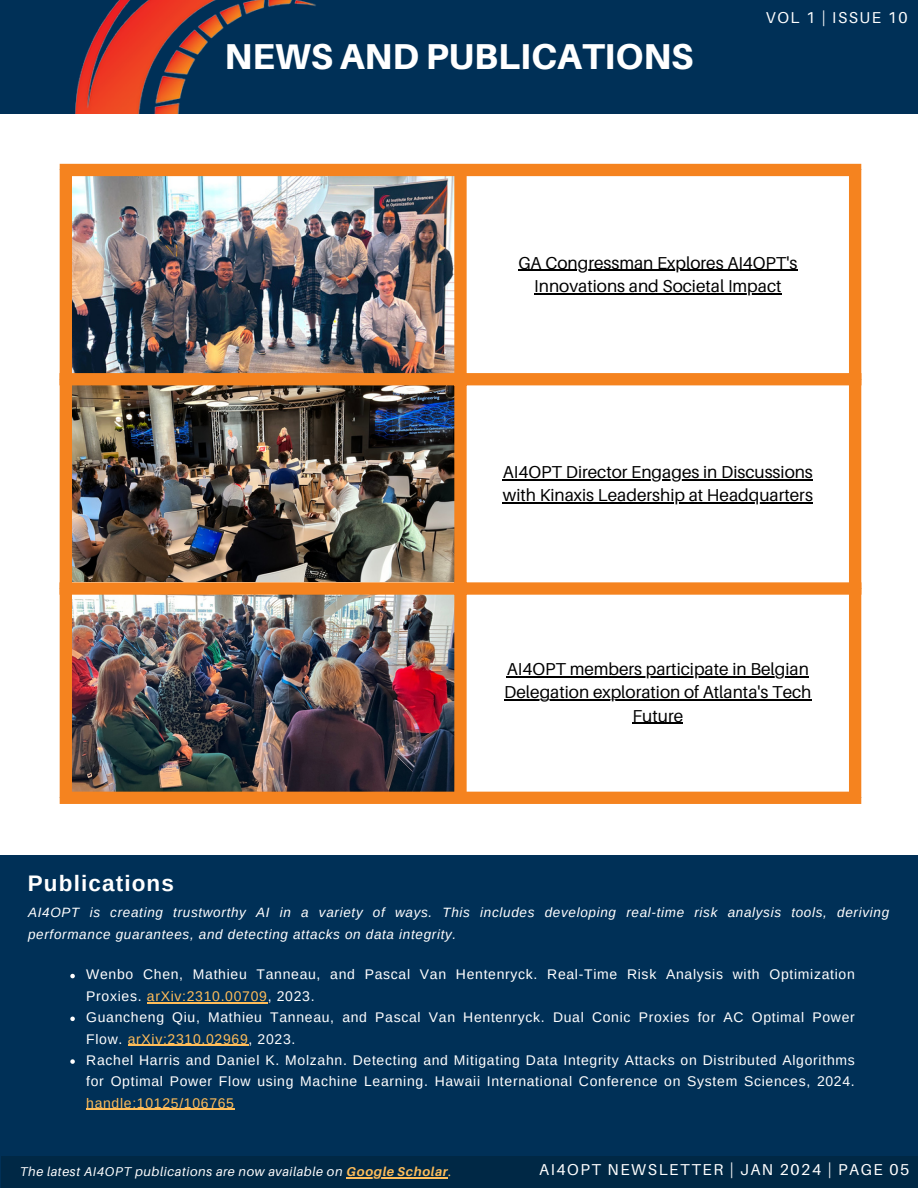
<style>
.page{position:relative;width:918px;height:1188px;background:#fff}
.page>*{position:absolute;margin:0;border:0;box-sizing:border-box;transform-origin:0 0}
.t1{font:800 36px "Aileron";color:#fff}
.t2{font:700 22.5px "Arimo";letter-spacing:.05em;color:#fff}
.t3{font:17.25px/23.4px "Aileron";color:#000;text-align:center}
.t4{font:15.75px "Aileron";letter-spacing:.1em;color:#fff}
.t5{font:13.95px/21.3px "Arimo";letter-spacing:.05em;color:#fff}
.t6{font:italic 13.5px/21.3px "Arimo";letter-spacing:.05em;color:#fff}
.t7{font:italic 12.75px "Aileron";letter-spacing:.05em;color:#fff}
.s1{color:#ffbd59}
.s2{font-weight:700;color:#ffbd59}
.s3{font-style:normal;color:#ffbd59}
</style>
<div class="page">
<div style="left:0;top:0;width:918px;height:113px;background:#003057"></div>
<img style="left:53px;top:0;width:370px;height:114px">
<div style="left:0;top:856px;width:918px;height:332px;background:#003057"></div>
<div style="left:1px;top:1157px;width:917px;height:31px;background:#002845"></div>
<img style="left:72px;top:176px;width:382px;height:197px">
<img style="left:72px;top:385px;width:382px;height:197px">
<img style="left:72px;top:595px;width:382px;height:197px">
<hr style="left:518px;top:270px;width:279px;height:1px;background:#000">
<hr style="left:534px;top:293px;width:248px;height:1px;background:#000">
<hr style="left:503px;top:479px;width:310px;height:1px;background:#000">
<hr style="left:503px;top:503px;width:310px;height:1px;background:#000">
<hr style="left:507px;top:676px;width:302px;height:1px;background:#000">
<hr style="left:504px;top:699px;width:308px;height:2px;background:#000">
<hr style="left:633px;top:723px;width:50px;height:1px;background:#000">
<div style="left:60px;top:176px;width:12px;height:616px;background:#f5831f"></div>
<div style="left:454px;top:176px;width:13px;height:616px;background:#f5831f"></div>
<div style="left:849px;top:176px;width:12px;height:616px;background:#f5831f"></div>
<div style="left:60px;top:164px;width:801px;height:12px;background:#f5831f"></div>
<div style="left:60px;top:373px;width:801px;height:12px;background:#f5831f"></div>
<div style="left:60px;top:582px;width:801px;height:13px;background:#f5831f"></div>
<div style="left:60px;top:792px;width:801px;height:12px;background:#f5831f"></div>
<svg style="left:70px;top:974px;width:5px;height:4px"></svg>
<hr style="left:147px;top:1002px;width:121px;height:1px;background:#ffbd59">
<svg style="left:70px;top:1017px;width:5px;height:4px"></svg>
<hr style="left:128px;top:1045px;width:120px;height:1px;background:#ffbd59">
<svg style="left:70px;top:1059px;width:5px;height:5px"></svg>
<hr style="left:86px;top:1109px;width:149px;height:1px;background:#ffbd59">
<hr style="left:346px;top:1177px;width:102px;height:1px;background:#ffbd59">
<p class="t1" style="left:225px;top:34px;width:470px">NEWS AND PUBLICATIONS</p>
<p class="t4" style="left:766px;top:7px;width:143px">VOL 1 | ISSUE 10</p>
<p class="t3" style="left:518px;top:251px;width:281px">GA Congressman Explores AI4OPT's<br>Innovations and Societal Impact</p>
<p class="t3" style="left:503px;top:460px;width:312px;text-align:left">AI4OPT Director Engages in Discussions with Kinaxis Leadership at Headquarters</p>
<p class="t3" style="left:504px;top:657px;width:309px">AI4OPT members participate in Belgian<br>Delegation exploration of Atlanta's Tech<br>Future</p>
<p class="t2" style="left:28px;top:870px;width:148px">Publications</p>
<p class="t6" style="left:28px;top:902px;width:863px">AI4OPT is creating trustworthy AI in a variety of ways. This includes developing real-time risk analysis tools, deriving performance guarantees, and detecting attacks on data integrity.</p>
<p class="t5" style="left:86px;top:964px;width:770px">Wenbo Chen, Mathieu Tanneau, and Pascal Van Hentenryck. Real-Time Risk Analysis with Optimization<br>Proxies. <span class="s1">arXiv:2310.00709</span>, 2023.</p>
<p class="t5" style="left:86px;top:1007px;width:770px">Guancheng Qiu, Mathieu Tanneau, and Pascal Van Hentenryck. Dual Conic Proxies for AC Optimal Power<br>Flow. <span class="s1">arXiv:2310.02969</span>, 2023.</p>
<p class="t5" style="left:86px;top:1049px;width:770px;text-align:justify">Rachel Harris and Daniel K. Molzahn. Detecting and Mitigating Data Integrity Attacks on Distributed Algorithms for Optimal Power Flow using Machine Learning. Hawaii International Conference on System Sciences, 2024. <span class="s1">handle:10125/106765</span></p>
<p class="t7" style="left:20px;top:1164px;width:433px">The latest AI4OPT publications are now available on <span class="s2">Google Scholar</span><span class="s3">.</span></p>
<p class="t4" style="left:539px;top:1159px;width:372px">AI4OPT NEWSLETTER | JAN 2024 | PAGE 05</p>
</div>
